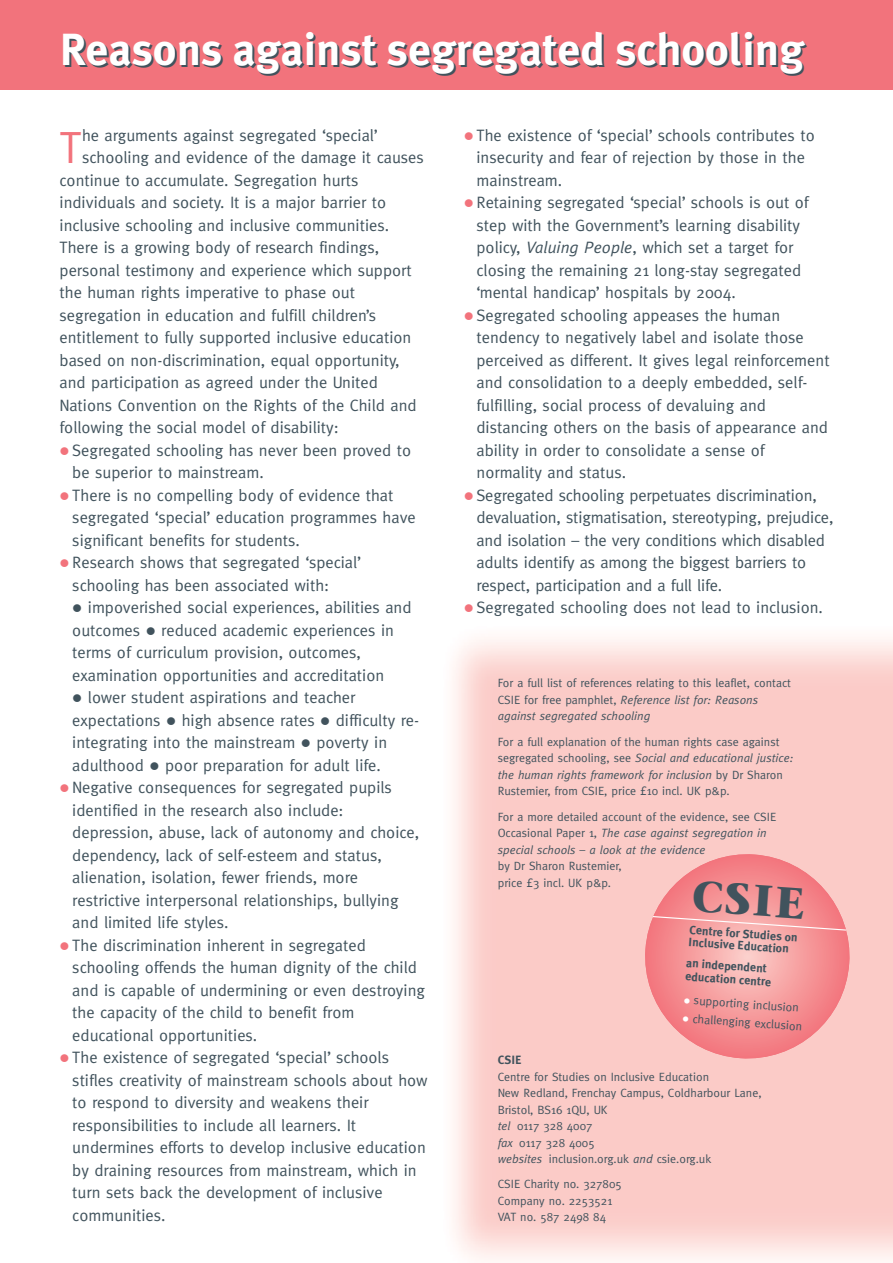
<style>
.page{position:relative;width:893px;height:1263px;background:#fff}
.page>*{position:absolute;margin:0;border:0;box-sizing:border-box;transform-origin:0 0}
.t1{font:45.15px "Meta";color:#f2737c}
.t2{font:700 45px "Meta Plus";color:#41535d}
.t3{font:700 43.5px "Stone Serif";color:#41535d}
.t4{font:16.5px/22.5px "Meta";color:#41535d}
.t5{font:700 12.15px/12.1px "Meta Plus";color:#41535d}
.t6{font:12.15px/18.5px "Meta";color:#41535d}
.t7{font:12px/16.5px "Meta";color:#41535d}
.t8{font:700 12px "Meta Plus";color:#41535d}
.s1{font-style:italic}
</style>
<div class="page">
<div style="left:0;top:0;width:892px;height:89px;background:#f2737c"></div>
<svg style="left:641px;top:851px;width:212px;height:211px;background:#f6a2a3"></svg>
<h2 class="t2" style="left:61px;top:30px;width:746px">Reasons against segregated schooling</h2>
<h1 class="t1" style="left:60px;top:131px;width:24px">T</h1>
<p class="t4" style="left:82px;top:125px;width:297px">he arguments against segregated ‘special’</p>
<p class="t4" style="left:82px;top:148px;width:343px">schooling and evidence of the damage it causes</p>
<p class="t4" style="left:60px;top:170px;width:300px">continue to accumulate. Segregation hurts</p>
<p class="t4" style="left:60px;top:193px;width:328px">individuals and society. It is a major barrier to</p>
<p class="t4" style="left:60px;top:215px;width:331px">inclusive schooling and inclusive communities.</p>
<p class="t4" style="left:60px;top:238px;width:321px">There is a growing body of research findings,</p>
<p class="t4" style="left:60px;top:260px;width:354px">personal testimony and experience which support</p>
<p class="t4" style="left:60px;top:283px;width:297px">the human rights imperative to phase out</p>
<p class="t4" style="left:60px;top:305px;width:318px">segregation in education and fulfill children’s</p>
<p class="t4" style="left:60px;top:328px;width:353px">entitlement to fully supported inclusive education</p>
<p class="t4" style="left:60px;top:350px;width:341px">based on non-discrimination, equal opportunity,</p>
<p class="t4" style="left:60px;top:373px;width:320px">and participation as agreed under the United</p>
<p class="t4" style="left:60px;top:395px;width:358px">Nations Convention on the Rights of the Child and</p>
<p class="t4" style="left:60px;top:418px;width:281px">following the social model of disability:</p>
<p class="t4" style="left:72px;top:440px;width:340px">Segregated schooling has never been proved to</p>
<p class="t4" style="left:72px;top:463px;width:193px">be superior to mainstream.</p>
<p class="t4" style="left:72px;top:485px;width:323px">There is no compelling body of evidence that</p>
<p class="t4" style="left:72px;top:508px;width:345px">segregated ‘special’ education programmes have</p>
<p class="t4" style="left:72px;top:530px;width:229px">significant benefits for students.</p>
<p class="t4" style="left:72px;top:553px;width:290px">Research shows that segregated ‘special’</p>
<p class="t4" style="left:72px;top:575px;width:258px">schooling has been associated with:</p>
<p class="t4" style="left:88px;top:598px;width:325px">impoverished social experiences, abilities and</p>
<p class="t4" style="left:72px;top:620px;width:69px">outcomes</p>
<p class="t4" style="left:161px;top:620px;width:234px">reduced academic experiences in</p>
<p class="t4" style="left:72px;top:643px;width:290px">terms of curriculum provision, outcomes,</p>
<p class="t4" style="left:72px;top:665px;width:313px">examination opportunities and accreditation</p>
<p class="t4" style="left:88px;top:688px;width:269px">lower student aspirations and teacher</p>
<p class="t4" style="left:72px;top:710px;width:90px">expectations</p>
<p class="t4" style="left:182px;top:710px;width:134px">high absence rates</p>
<p class="t4" style="left:336px;top:710px;width:85px">difficulty re-</p>
<p class="t4" style="left:72px;top:733px;width:224px">integrating into the mainstream</p>
<p class="t4" style="left:316px;top:733px;width:72px">poverty in</p>
<p class="t4" style="left:72px;top:755px;width:73px">adulthood</p>
<p class="t4" style="left:72px;top:755px;width:357px;text-indent:93px">poor preparation for adult life.<br>Negative consequences for segregated pupils identified in the research also include: depression, abuse, lack of autonomy and choice, dependency, lack of self-esteem and status, alienation, isolation, fewer friends, more restrictive interpersonal relationships, bullying and limited life styles.<br>The discrimination inherent in segregated schooling offends the human dignity of the child and is capable of undermining or even destroying the capacity of the child to benefit from educational opportunities.<br>The existence of segregated ‘special’ schools stifles creativity of mainstream schools about how to respond to diversity and weakens their responsibilities to include all learners. It undermines efforts to develop inclusive education by draining resources from mainstream, which in turn sets back the development of inclusive communities.</p>
<p class="t4" style="left:476px;top:125px;width:358px">The existence of ‘special’ schools contributes to insecurity and fear of rejection by those in the mainstream.<br>Retaining segregated ‘special’ schools is out of step with the Government’s learning disability policy, <span class="s1">Valuing People</span>, which set a target for closing the remaining 21 long-stay segregated ‘mental handicap’ hospitals by 2004.<br>Segregated schooling appeases the human tendency to negatively label and isolate those perceived as different. It gives legal reinforcement and consolidation to a deeply embedded, self&shy;fulfilling, social process of devaluing and distancing others on the basis of appearance and ability in order to consolidate a sense of normality and status.<br>Segregated schooling perpetuates discrimination, devaluation, stigmatisation, stereotyping, prejudice, and isolation – the very conditions which disabled adults identify as among the biggest barriers to respect, participation and a full life.<br>Segregated schooling does not lead to inclusion.</p>
<p class="t7" style="left:497px;top:676px;width:295px">For a full list of references relating to this leaflet, contact<br>CSIE for free pamphlet, <span class="s1">Reference list for: Reasons against segregated schooling</span></p>
<p class="t7" style="left:497px;top:734px;width:297px">For a full explanation of the human rights case against segregated schooling, see <span class="s1">Social and educational justice: the human rights framework for inclusion</span> by Dr Sharon Rustemier, from CSIE, price £10 incl. UK p&amp;p.</p>
<p class="t7" style="left:497px;top:809px;width:280px">For a more detailed account of the evidence, see CSIE<br>Occasional Paper 1, <span class="s1">The case against segregation in special schools – a look at the evidence</span></p>
<p class="t7" style="left:497px;top:859px;width:125px">by Dr Sharon Rustemier, price £3 incl. UK p&amp;p.</p>
<h3 class="t3" style="left:693px;top:879px;width:114px;rotate:4deg">CSIE</h3>
<p class="t5" style="left:689px;top:924px;width:110px;rotate:4deg">Centre for Studies on<br>Inclusive Education</p>
<p class="t5" style="left:686px;top:957px;width:88px;line-height:13.4px;rotate:4deg">an independent education centre</p>
<p class="t6" style="left:694px;top:992px;width:111px;rotate:4deg">supporting inclusion challenging exclusion</p>
<p class="t8" style="left:497px;top:1055px;width:25px">CSIE</p>
<p class="t7" style="left:497px;top:1070px;width:265px">Centre for Studies on Inclusive Education<br>New Redland, Frenchay Campus, Coldharbour Lane,<br>Bristol, BS16 1QU, UK<br><span class="s1">tel</span> 0117 328 4007<br><span class="s1">fax</span> 0117 328 4005<br><span class="s1">websites</span> inclusion.org.uk <span class="s1">and</span> csie.org.uk</p>
<p class="t7" style="left:497px;top:1177px;width:126px">CSIE Charity no. 327805<br>Company no. 2253521<br>VAT no. 587 2498 84</p>
</div>
